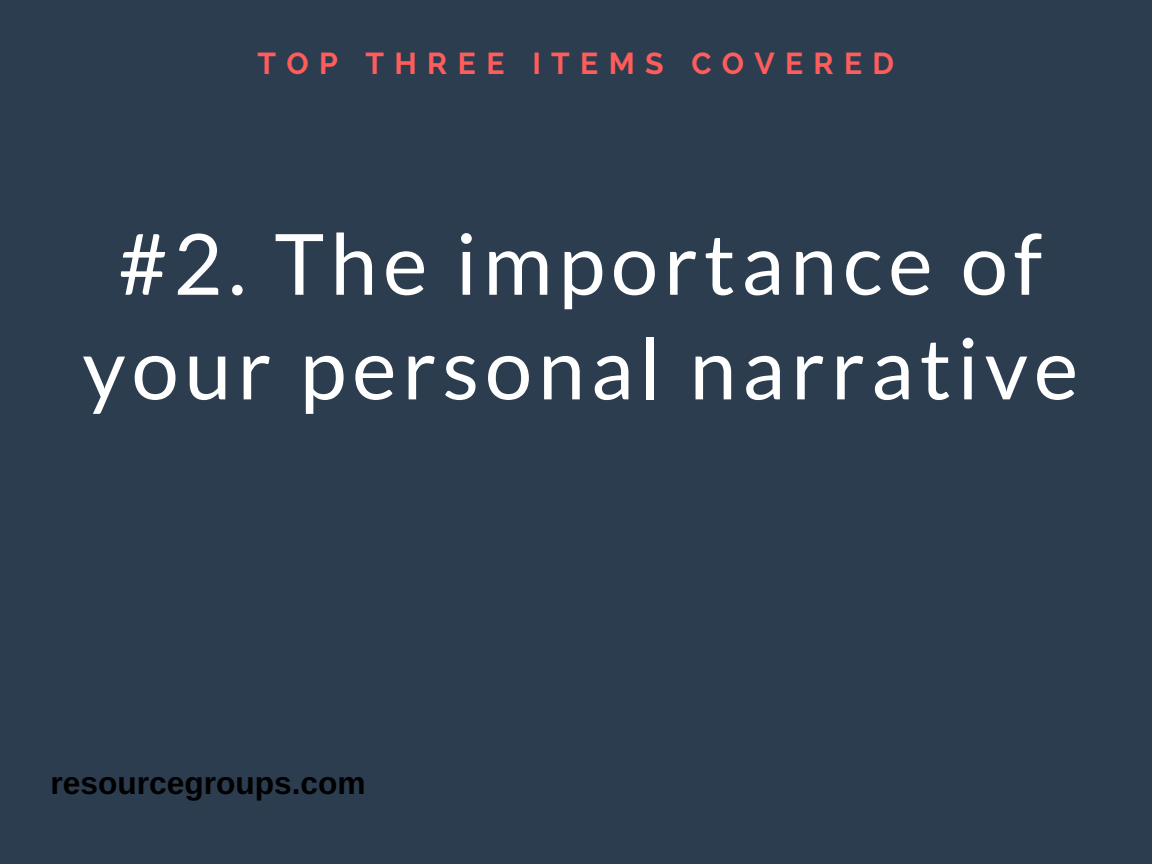
<style>
.page{position:relative;width:1152px;height:864px;background:#2c3d4f}
.page>*{position:absolute;margin:0;border:0;box-sizing:border-box;transform-origin:0 0}
.t1{font:84.45px/104.7px "Lato";letter-spacing:.07em;color:#fff;text-align:center}
.t2{font:700 31.65px "Arimo";color:#000}
.t3{font:700 30.15px "Raleway";letter-spacing:.34em;color:#ff5c5c}
</style>
<div class="page">
<p class="t3" style="left:258px;top:46px;width:638px">TOP THREE ITEMS COVERED</p>
<p class="t1" style="left:82px;top:210px;width:997px">#2. The importance of your personal narrative</p>
<p class="t2" style="left:51px;top:766px;width:317px">resourcegroups.com</p>
</div>
